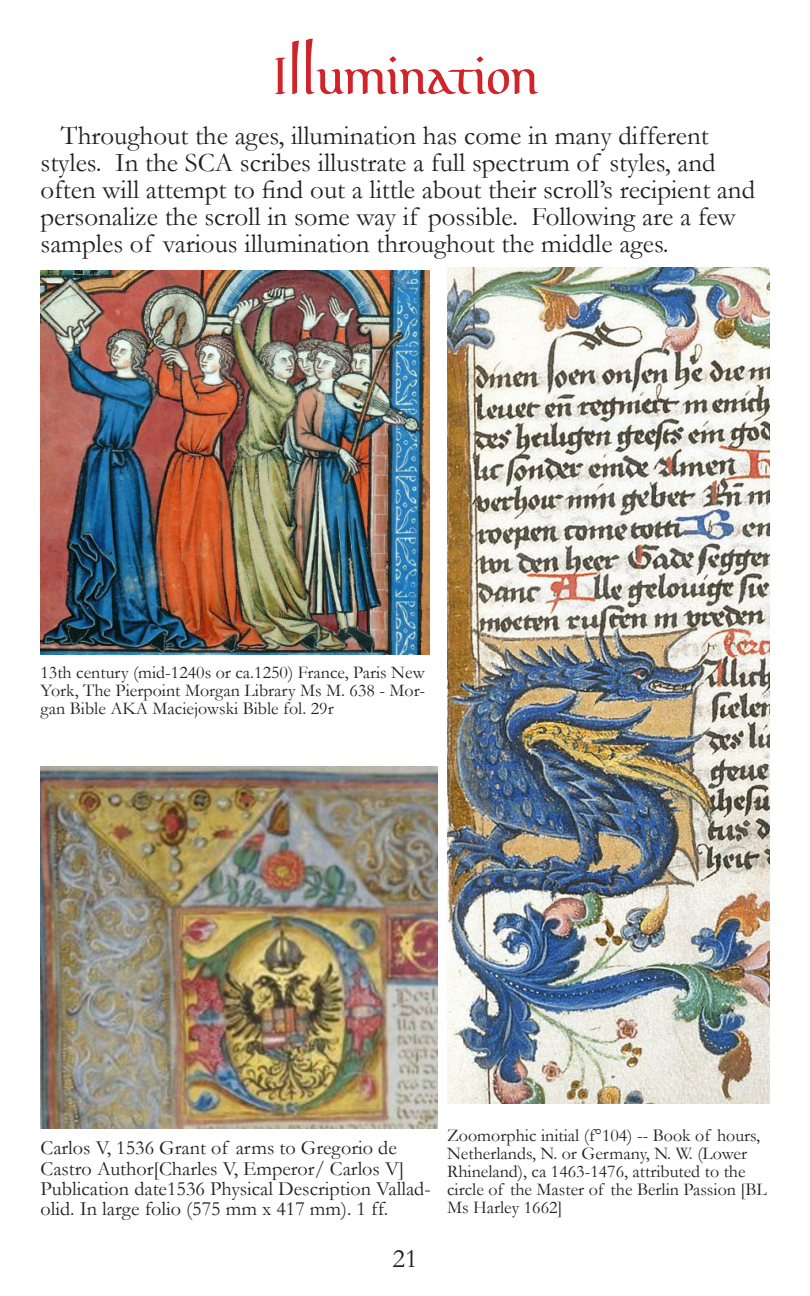
<style>
.page{position:relative;width:810px;height:1296px;background:#fff}
.page>*{position:absolute;margin:0;border:0;box-sizing:border-box;transform-origin:0 0}
.t1{font:56.25px "Pfeffer Mediaeval";color:#d1232a}
.t2{font:27px/27px "Garamond";color:#231f20}
.t3{font:20.25px/20.2px "Garamond";color:#231f20}
.t4{font:18px/18px "Garamond";color:#231f20;text-align:justify}
</style>
<div class="page">
<img style="left:40px;top:271px;width:389px;height:383px">
<img style="left:447px;top:267px;width:323px;height:837px">
<img style="left:40px;top:767px;width:397px;height:362px">
<p class="t1" style="left:272px;top:41px;width:268px">Illumination</p>
<p class="t2" style="left:40px;top:121px;width:716px;text-indent:20px">Throughout the ages, illumination has come in many different styles. In the SCA scribes illustrate a full spectrum of styles, and often will attempt to find out a little about their scroll’s recipient and personalize the scroll in some way if possible. Following are a few samples of various illumination throughout the middle ages.</p>
<p class="t4" style="left:40px;top:663px;width:386px">13th century (mid-1240s or ca.1250) France, Paris New York, The Pierpoint Morgan Library Ms M. 638 - Mor - gan Bible AKA Maciejowski Bible fol. 29r</p>
<p class="t3" style="left:40px;top:1137px;width:392px">Carlos V, 1536 Grant of arms to Gregorio de Castro Author[Charles V, Emperor/ Carlos V] Publication date1536 Physical Description Vallad - olid. In large folio (575 mm x 417 mm). 1 ff.</p>
<h2 class="t2" style="left:392px;top:1245px;width:27px">21</h2>
<p class="t4" style="left:447px;top:1126px;width:321px;text-align:left">Zoomorphic initial (f°104) -- Book of hours, Netherlands, N. or Germany, N. W. (Lower Rhineland), ca 1463-1476, attributed to the circle of the Master of the Berlin Passion [BL Ms Harley 1662]</p>
</div>
